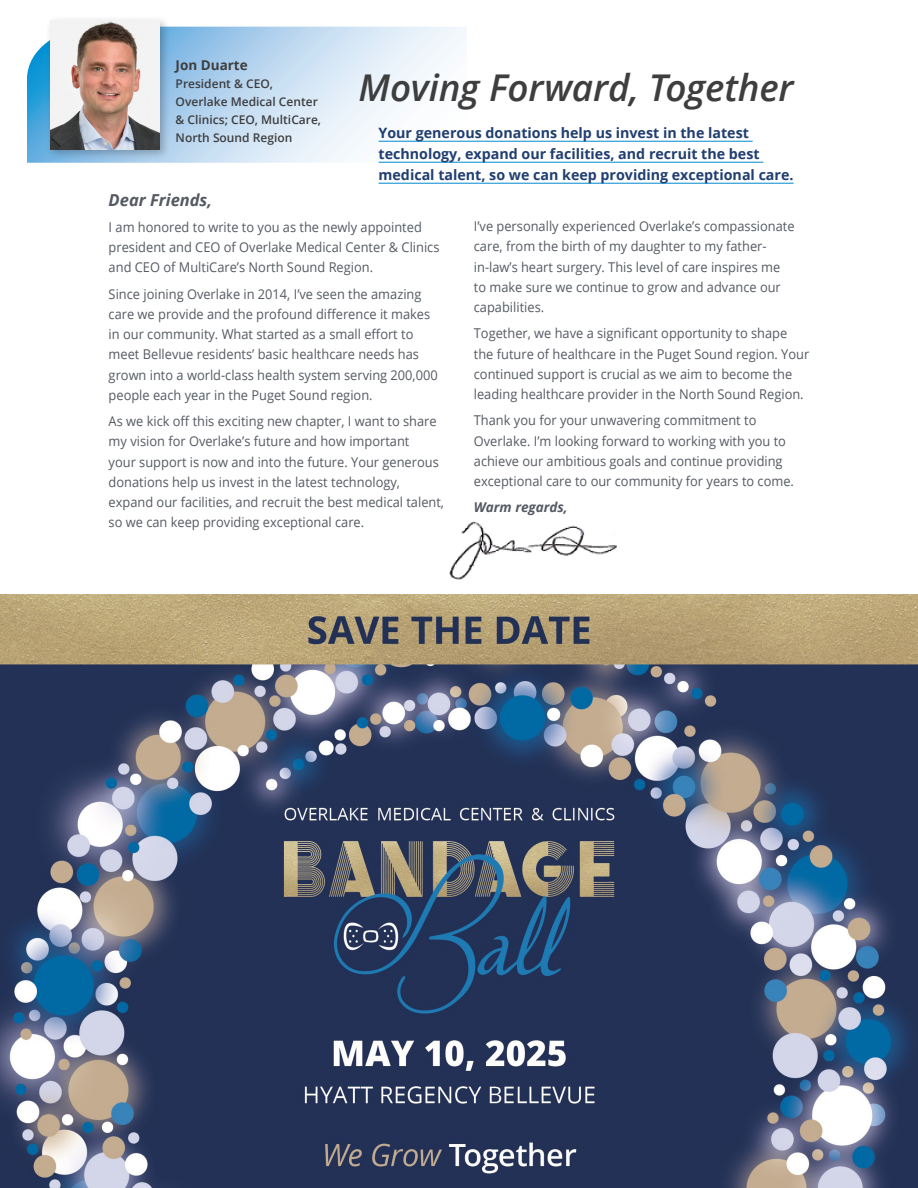
<style>
.page{position:relative;width:918px;height:1188px;background:#fff}
.page>*{position:absolute;margin:0;border:0;box-sizing:border-box;transform-origin:0 0}
.Bold_Headline{font:italic 600 36.9px "Open Sans";letter-spacing:-.005em;color:#3e3e3f}
.BodyCopy_9pt{font:italic 700 16.5px "Open Sans";color:#545962}
.BlueUnderline{font:700 14.25px/21px "Open Sans";color:#203e71}
.BodyCopy_9pt-2{font:13.5px/20.2px "Open Sans";color:#545962;scale:.95 1}
.t1{font:italic 700 13.5px "Open Sans";color:#545962}
.BodyCopy{font:700 13.5px "Open Sans";color:#3e3e3f}
.BodyCopy-2{font:600 12px/18px "Open Sans";color:#3e3e3f}
</style>
<div class="page">
<img style="left:0;top:594px;width:918px;height:594px">
<svg style="left:27px;top:27px;width:440px;height:136px"></svg>
<div style="left:45px;top:16px;width:126px;height:144px;background:#231f20;opacity:.3"></div>
<img style="left:50px;top:21px;width:110px;height:128px">
<img style="left:449px;top:522px;width:168px;height:58px">
<hr style="left:379px;top:141px;width:374px;height:1px;background:#0088ce">
<hr style="left:379px;top:162px;width:384px;height:1px;background:#0088ce">
<hr style="left:379px;top:183px;width:415px;height:1px;background:#0088ce">
<p class="BodyCopy" style="left:176px;top:55px;width:74px">Jon Duarte</p>
<p class="BodyCopy-2" style="left:176px;top:74px;width:147px">President &amp; CEO,<br>Overlake Medical Center &amp; Clinics; CEO, MultiCare,<br>North Sound Region</p>
<p class="Bold_Headline" style="left:359px;top:62px;width:436px">Moving Forward, Together</p>
<p class="BlueUnderline" style="left:379px;top:122px;width:416px">Your generous donations help us invest in the latest technology, expand our facilities, and recruit the best medical talent, so we can keep providing exceptional care.</p>
<p class="BodyCopy_9pt" style="left:109px;top:188px;width:105px">Dear Friends,</p>
<p class="BodyCopy_9pt-2" style="left:109px;top:217px;width:350px">I am honored to write to you as the newly appointed president and CEO of Overlake Medical Center &amp; Clinics and CEO of MultiCare’s North Sound Region.</p>
<p class="BodyCopy_9pt-2" style="left:109px;top:283px;width:348px">Since joining Overlake in 2014, I’ve seen the amazing care we provide and the profound difference it makes in our community. What started as a small effort to meet Bellevue residents’ basic healthcare needs has grown into a world-class health system serving 200,000 people each year in the Puget Sound region.</p>
<p class="BodyCopy_9pt-2" style="left:109px;top:411px;width:355px">As we kick off this exciting new chapter, I want to share my vision for Overlake’s future and how important<br>your support is now and into the future. Your generous donations help us invest in the latest technology, expand our facilities, and recruit the best medical talent, so we can keep providing exceptional care.</p>
<p class="BodyCopy_9pt-2" style="left:474px;top:216px;width:339px">I’ve personally experienced Overlake’s compassionate care, from the birth of my daughter to my father&shy;in-law’s heart surgery. This level of care inspires me to make sure we continue to grow and advance our capabilities.</p>
<p class="BodyCopy_9pt-2" style="left:474px;top:323px;width:355px">Together, we have a significant opportunity to shape the future of healthcare in the Puget Sound region. Your continued support is crucial as we aim to become the leading healthcare provider in the North Sound Region.</p>
<p class="BodyCopy_9pt-2" style="left:474px;top:410px;width:338px">Thank you for your unwavering commitment to Overlake. I’m looking forward to working with you to achieve our ambitious goals and continue providing exceptional care to our community for years to come.</p>
<p class="t1" style="left:474px;top:498px;width:95px">Warm regards,</p>
</div>
